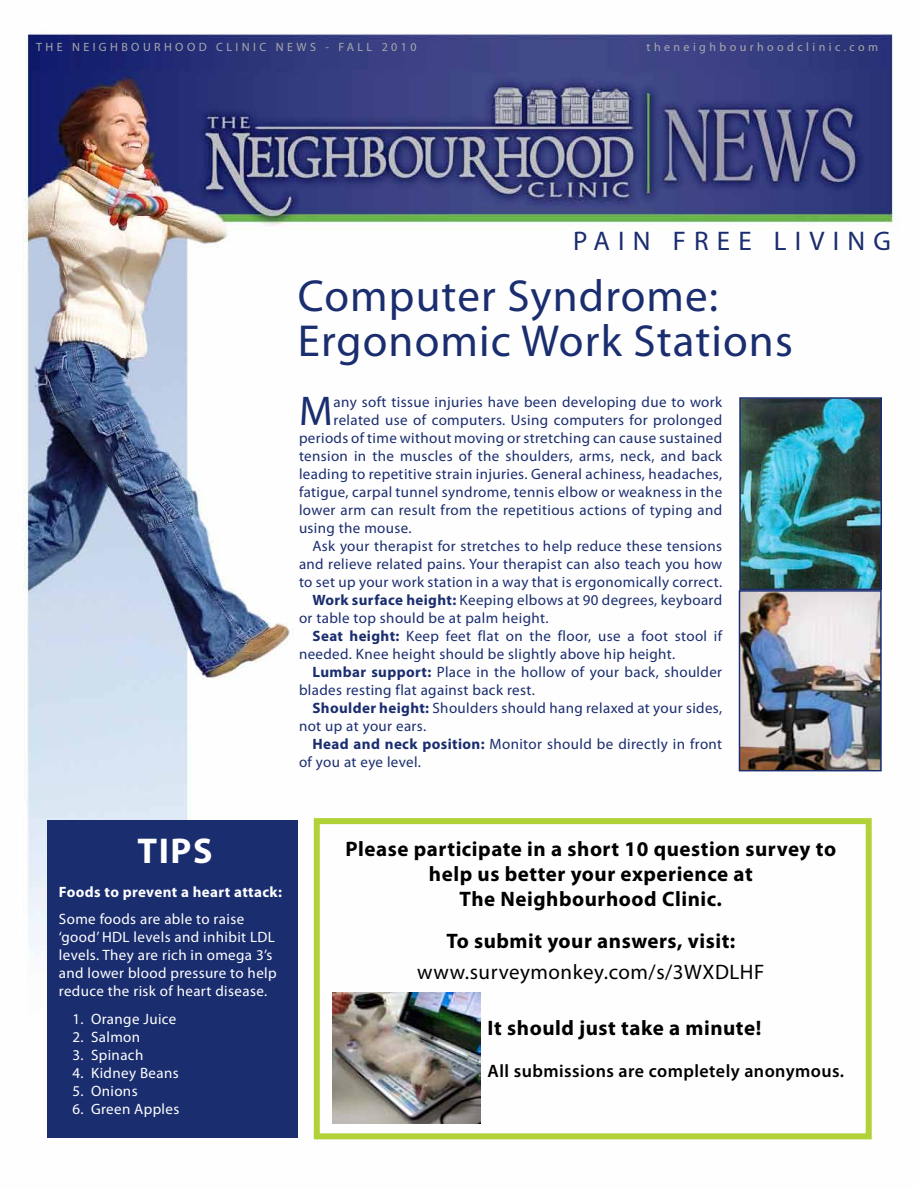
<style>
.page{position:relative;width:918px;height:1188px;background:#fff}
.page>*{position:absolute;margin:0;border:0;box-sizing:border-box;transform-origin:0 0}
.t1{font:45px/45px "Myriad Pro";letter-spacing:.025em;color:#1a2d6f}
.t2{font:41.7px "Myriad Pro";color:#1a2d6f}
.t3{font:700 36px "Myriad Pro";color:#fff}
.t4{font:27px "Myriad Pro";letter-spacing:.305em;color:#1a2d6f}
.t5{font:700 21px/25.2px "Myriad Pro";letter-spacing:.025em;color:#000;text-align:center}
.t6{font:21px "Myriad Pro";letter-spacing:.025em;color:#000}
.t7{font:600 18px "Myriad Pro";letter-spacing:.025em;color:#000}
.t8{font:15px "Myriad Pro";letter-spacing:.025em;color:#1a2d6f}
.t9{font:15px/18px "Myriad Pro";letter-spacing:.025em;color:#fff}
.t10{font:700 15px "Myriad Pro";letter-spacing:.025em;color:#fff}
.t11{font:12px "Myriad Pro";letter-spacing:.285em;color:#a7a9ac}
.s1{font-weight:700}
</style>
<div class="page">
<img style="left:23px;top:34px;width:872px;height:1106px">
<div style="left:314px;top:818px;width:558px;height:321px;border:6px solid #b0d237"></div>
<div style="left:47px;top:820px;width:251px;height:318px;background:#1a2d6f"></div>
<img style="left:742px;top:400px;width:137px;height:187px">
<div style="left:739px;top:397px;width:143px;height:193px;border:2px solid #1a2d6f"></div>
<img style="left:742px;top:593px;width:137px;height:175px">
<div style="left:739px;top:590px;width:143px;height:181px;border:2px solid #1a2d6f"></div>
<img style="left:332px;top:993px;width:149px;height:130px">
<p class="t11" style="left:36px;top:40px;width:382px">THE NEIGHBOURHOOD CLINIC NEWS - FALL 2010</p>
<p class="t11" style="left:647px;top:40px;width:233px">theneighbourhoodclinic.com</p>
<h3 class="t4" style="left:573px;top:224px;width:319px">PAIN FREE LIVING</h3>
<h1 class="t1" style="left:298px;top:273px;width:497px">Computer Syndrome:<br>Ergonomic Work Stations</h1>
<h2 class="t2" style="left:299px;top:386px;width:35px">M</h2>
<p class="t8" style="left:334px;top:393px;width:390px">any soft tissue injuries have been developing due to work</p>
<p class="t8" style="left:334px;top:411px;width:390px">related use of computers. Using computers for prolonged</p>
<p class="t8" style="left:299px;top:429px;width:425px">periods of time without moving or stretching can cause sustained</p>
<p class="t8" style="left:299px;top:447px;width:425px">tension in the muscles of the shoulders, arms, neck, and back</p>
<p class="t8" style="left:299px;top:465px;width:425px">leading to repetitive strain injuries. General achiness, headaches,</p>
<p class="t8" style="left:299px;top:483px;width:425px">fatigue, carpal tunnel syndrome, tennis elbow or weakness in the</p>
<p class="t8" style="left:299px;top:501px;width:425px">lower arm can result from the repetitious actions of typing and</p>
<p class="t8" style="left:299px;top:519px;width:114px">using the mouse.</p>
<p class="t8" style="left:313px;top:537px;width:411px">Ask your therapist for stretches to help reduce these tensions</p>
<p class="t8" style="left:299px;top:555px;width:425px">and relieve related pains. Your therapist can also teach you how</p>
<p class="t8" style="left:299px;top:573px;width:425px">to set up your work station in a way that is ergonomically correct.</p>
<p class="t8" style="left:313px;top:591px;width:411px"><span class="s1">Work surface height:</span> Keeping elbows at 90 degrees, keyboard</p>
<p class="t8" style="left:299px;top:609px;width:251px">or table top should be at palm height.</p>
<p class="t8" style="left:313px;top:627px;width:411px"><span class="s1">Seat height:</span> Keep feet flat on the floor, use a foot stool if</p>
<p class="t8" style="left:299px;top:645px;width:378px">needed. Knee height should be slightly above hip height.</p>
<p class="t8" style="left:313px;top:663px;width:411px"><span class="s1">Lumbar support:</span> Place in the hollow of your back, shoulder</p>
<p class="t8" style="left:299px;top:681px;width:237px">blades resting flat against back rest.</p>
<p class="t8" style="left:313px;top:699px;width:411px"><span class="s1">Shoulder height:</span> Shoulders should hang relaxed at your sides,</p>
<p class="t8" style="left:299px;top:717px;width:129px">not up at your ears.</p>
<p class="t8" style="left:313px;top:735px;width:411px"><span class="s1">Head and neck position:</span> Monitor should be directly in front</p>
<p class="t8" style="left:299px;top:753px;width:124px">of you at eye level.</p>
<h3 class="t3" style="left:137px;top:827px;width:77px">TIPS</h3>
<p class="t10" style="left:59px;top:882px;width:225px">Foods to prevent a heart attack:</p>
<p class="t9" style="left:59px;top:910px;width:219px">Some foods are able to raise ‘good’ HDL levels and inhibit LDL levels. They are rich in omega 3’s and lower blood pressure to help reduce the risk of heart disease.</p>
<p class="t9" style="left:72px;top:1010px;width:106px">1. Orange Juice</p>
<p class="t9" style="left:72px;top:1028px;width:69px">2. Salmon</p>
<p class="t9" style="left:72px;top:1046px;width:72px">3. Spinach</p>
<p class="t9" style="left:72px;top:1064px;width:108px">4. Kidney Beans</p>
<p class="t9" style="left:72px;top:1082px;width:67px">5. Onions</p>
<p class="t9" style="left:72px;top:1100px;width:108px">6. Green Apples</p>
<h3 class="t5" style="left:346px;top:835px;width:492px">Please participate in a short 10 question survey to help us better your experience at<br>The Neighbourhood Clinic.</h3>
<h3 class="t5" style="left:446px;top:927px;width:291px">To submit your answers, visit:</h3>
<h3 class="t6" style="left:417px;top:959px;width:349px">www.surveymonkey.com/s/3WXDLHF</h3>
<h3 class="t5" style="left:488px;top:1015px;width:275px">It should just take a minute!</h3>
<p class="t7" style="left:488px;top:1059px;width:358px">All submissions are completely anonymous.</p>
</div>
